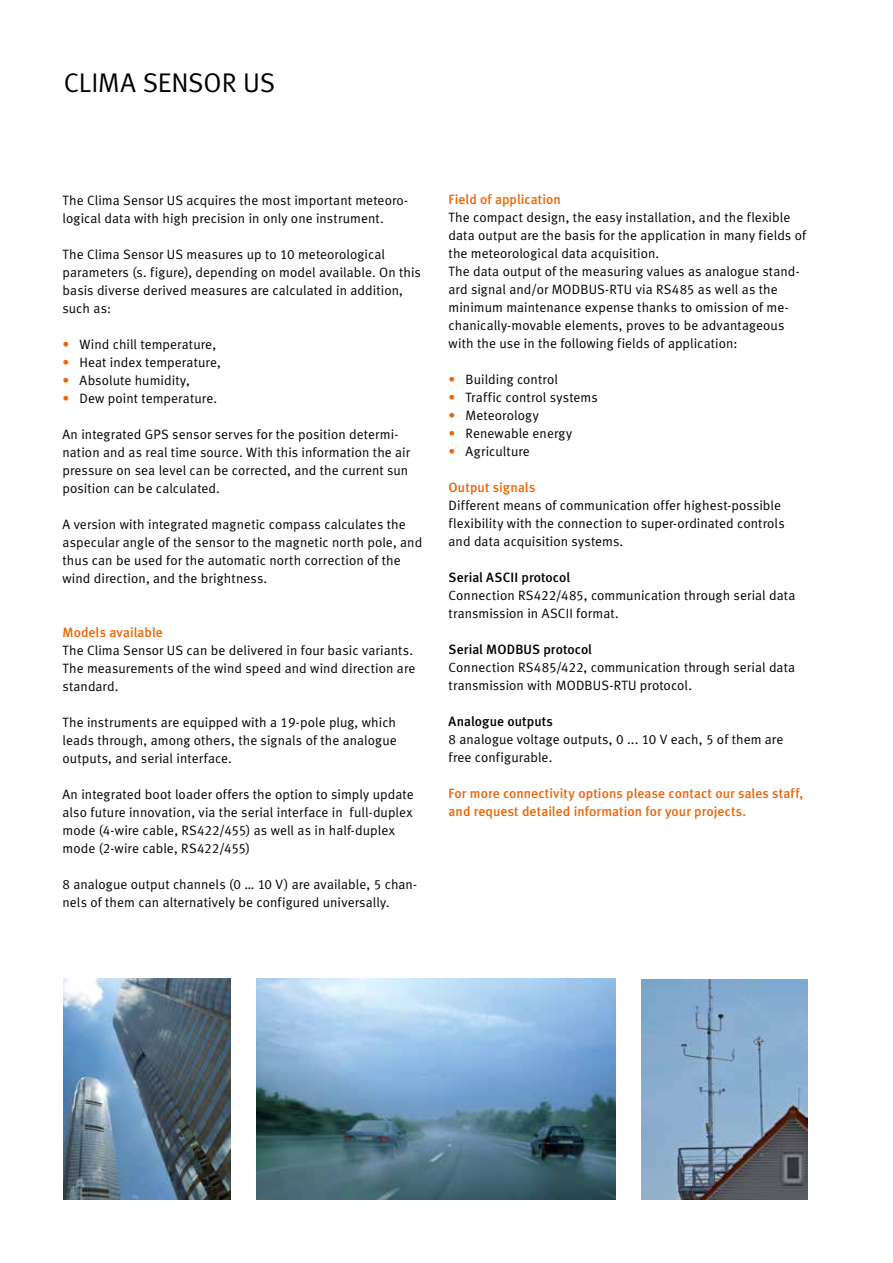
<style>
.page{position:relative;width:893px;height:1263px;background:#fff}
.page>*{position:absolute;margin:0;border:0;box-sizing:border-box;transform-origin:0 0}
.t1{font:27px "Meta Normal LF";letter-spacing:-.005em;color:#000}
.t2{font:13.5px/18px "Meta Normal LF";letter-spacing:.005em;color:#000}
.t3{font:13.5px/18px "Meta Medium LF";letter-spacing:.005em;color:#ec6608}
.t4{font:13.5px "Meta Medium LF";letter-spacing:.005em;color:#000}
.s1{color:#ec6608}
</style>
<div class="page">
<img style="left:64px;top:979px;width:167px;height:220px">
<img style="left:641px;top:979px;width:167px;height:220px">
<img style="left:256px;top:979px;width:359px;height:220px">
<h1 class="t1" style="left:64px;top:67px;width:213px">CLIMA SENSOR US</h1>
<p class="t2" style="left:63px;top:191px;width:347px">The Clima Sensor US acquires the most important meteoro&shy;logical data with high precision in only one instrument.</p>
<p class="t2" style="left:63px;top:245px;width:360px">The Clima Sensor US measures up to 10 meteorological parameters (s. figure), depending on model available. On this basis diverse derived measures are calculated in addition, such as:</p>
<p class="t2" style="left:63px;top:335px;width:155px"><span class="s1">•</span> Wind chill temperature,</p>
<p class="t2" style="left:63px;top:353px;width:160px"><span class="s1">•</span> Heat index temperature,</p>
<p class="t2" style="left:63px;top:371px;width:129px"><span class="s1">•</span> Absolute humidity,</p>
<p class="t2" style="left:63px;top:389px;width:156px"><span class="s1">•</span> Dew point temperature.</p>
<p class="t2" style="left:63px;top:425px;width:349px">An integrated GPS sensor serves for the position determi&shy;nation and as real time source. With this information the air pressure on sea level can be corrected, and the current sun position can be calculated.</p>
<p class="t2" style="left:63px;top:515px;width:361px">A version with integrated magnetic compass calculates the aspecular angle of the sensor to the magnetic north pole, and thus can be used for the automatic north correction of the wind direction, and the brightness.</p>
<p class="t3" style="left:63px;top:623px;width:102px">Models available</p>
<p class="t2" style="left:63px;top:641px;width:354px">The Clima Sensor US can be delivered in four basic variants.<br>The measurements of the wind speed and wind direction are standard.</p>
<p class="t2" style="left:63px;top:713px;width:336px;text-align:justify">The instruments are equipped with a 19-pole plug, which leads through, among others, the signals of the analogue outputs, and serial interface.</p>
<p class="t2" style="left:63px;top:785px;width:353px">An integrated boot loader offers the option to simply update also future innovation, via the serial interface in full-duplex mode (4-wire cable, RS422/455) as well as in half-duplex mode (2-wire cable, RS422/455)</p>
<p class="t2" style="left:63px;top:875px;width:356px">8 analogue output channels (0 … 10 V) are available, 5 chan&shy;nels of them can alternatively be configured universally.</p>
<p class="t3" style="left:449px;top:191px;width:114px">Field of application</p>
<p class="t2" style="left:449px;top:209px;width:359px">The compact design, the easy installation, and the flexible data output are the basis for the application in many fields of the meteorological data acquisition.<br>The data output of the measuring values as analogue stand&shy;ard signal and/or MODBUS-RTU via RS485 as well as the minimum maintenance expense thanks to omission of me&shy;chanically-movable elements, proves to be advantageous with the use in the following fields of application:</p>
<p class="t2" style="left:449px;top:371px;width:111px"><span class="s1">•</span> Building control</p>
<p class="t2" style="left:449px;top:389px;width:151px"><span class="s1">•</span> Traffic control systems</p>
<p class="t2" style="left:449px;top:407px;width:92px"><span class="s1">•</span> Meteorology</p>
<p class="t2" style="left:449px;top:425px;width:125px"><span class="s1">•</span> Renewable energy</p>
<p class="t2" style="left:449px;top:443px;width:83px"><span class="s1">•</span> Agriculture</p>
<p class="t3" style="left:449px;top:479px;width:88px">Output signals</p>
<p class="t2" style="left:449px;top:497px;width:338px">Different means of communication offer highest-possible flexibility with the connection to super-ordinated controls and data acquisition systems.</p>
<p class="t4" style="left:449px;top:570px;width:123px">Serial ASCII protocol</p>
<p class="t2" style="left:449px;top:587px;width:348px">Connection RS422/485, communication through serial data transmission in ASCII format.</p>
<p class="t4" style="left:449px;top:642px;width:145px">Serial MODBUS protocol</p>
<p class="t2" style="left:449px;top:659px;width:348px">Connection RS485/422, communication through serial data transmission with MODBUS-RTU protocol.</p>
<p class="t4" style="left:449px;top:714px;width:106px">Analogue outputs</p>
<p class="t2" style="left:449px;top:731px;width:336px">8 analogue voltage outputs, 0 ... 10 V each, 5 of them are free configurable.</p>
<p class="t3" style="left:449px;top:785px;width:356px">For more connectivity options please contact our sales staff, and request detailed information for your projects.</p>
</div>
